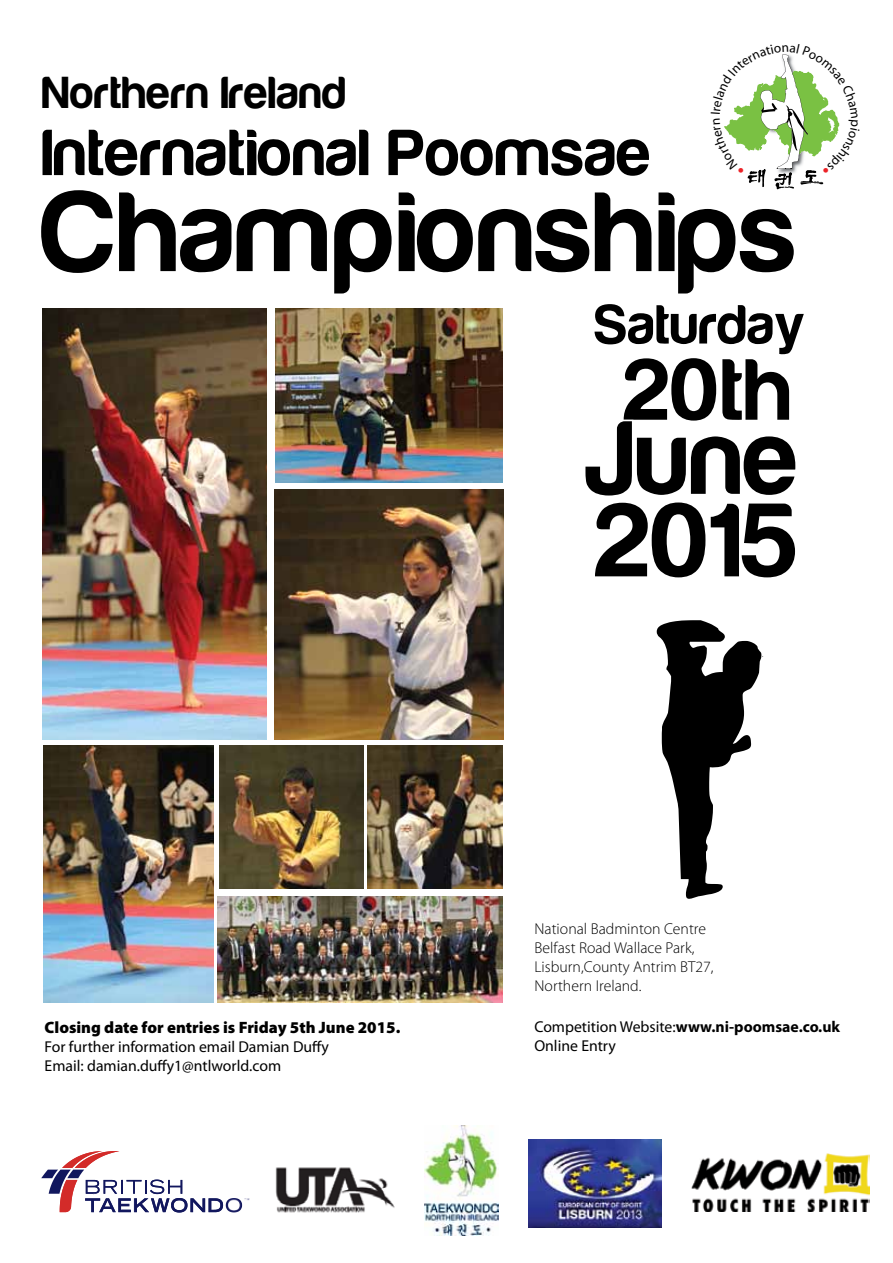
<style>
.page{position:relative;width:893px;height:1263px;background:#fff}
.page>*{position:absolute;margin:0;border:0;box-sizing:border-box;transform-origin:0 0}
.t1{font:211.5px "Karate Chop";color:#000}
.t2{font:700 117px "Harabara";letter-spacing:.025em;color:#000}
.t3{font:700 108px/82.5px "Harabara";letter-spacing:.025em;color:#000}
.t4{font:700 90px "Harabara";color:#000}
.t5{font:700 67.5px "Harabara";letter-spacing:.025em;color:#000}
.t6{font:700 57px "Harabara";letter-spacing:.025em;color:#000}
.t7{font:700 46.5px "Harabara";letter-spacing:.025em;color:#000}
.t8{font:900 16.5px "Myriad Pro";color:#000}
.t9{font:15.75px/18.9px "Myriad Pro";color:#000}
.t10{font:300 15.75px/18.9px "Myriad Pro";color:#000}
.s1{font-weight:700}
</style>
<div class="page">
<svg style="left:41px;top:1151px;width:182px;height:61px"></svg>
<img style="left:226px;top:1198px;width:23px;height:14px">
<img style="left:425px;top:1125px;width:74px;height:110px">
<img style="left:691px;top:1154px;width:178px;height:57px">
<img style="left:43px;top:308px;width:224px;height:432px">
<img style="left:275px;top:489px;width:228px;height:251px">
<img style="left:276px;top:309px;width:226px;height:173px">
<img style="left:219px;top:746px;width:144px;height:143px">
<img style="left:368px;top:746px;width:134px;height:143px">
<img style="left:218px;top:896px;width:284px;height:106px">
<img style="left:44px;top:746px;width:170px;height:256px">
<img style="left:529px;top:1140px;width:132px;height:87px">
<img style="left:275px;top:1167px;width:120px;height:46px">
<svg style="left:724px;top:54px;width:116px;height:135px"></svg>
<h3 class="t7" style="left:43px;top:68px;width:305px">Northern Ireland</h3>
<h3 class="t5" style="left:43px;top:118px;width:609px">International Poomsae</h3>
<h2 class="t2" style="left:43px;top:171px;width:755px">Championships</h2>
<h3 class="t6" style="left:594px;top:295px;width:212px">Saturday</h3>
<h3 class="t4" style="left:625px;top:343px;width:168px">20th</h3>
<h3 class="t3" style="left:585px;top:418px;width:214px">June<br>2015</h3>
<h1 class="t1" style="left:646px;top:702px;width:129px">N</h1>
<p class="t8" style="left:45px;top:1016px;width:357px">Closing date for entries is Friday 5th June 2015.</p>
<p class="t9" style="left:45px;top:1037px;width:286px">For further information email Damian Duffy<br>Email: damian.duffy1@ntlworld.com</p>
<p class="t10" style="left:535px;top:919px;width:180px">National Badminton Centre<br>Belfast Road Wallace Park,<br>Lisburn,County Antrim BT27,<br>Northern Ireland.</p>
<p class="t9" style="left:534px;top:1017px;width:307px">Competition Website:<span class="s1">www.ni-poomsae.co.uk<br></span>Online Entry</p>
</div>
